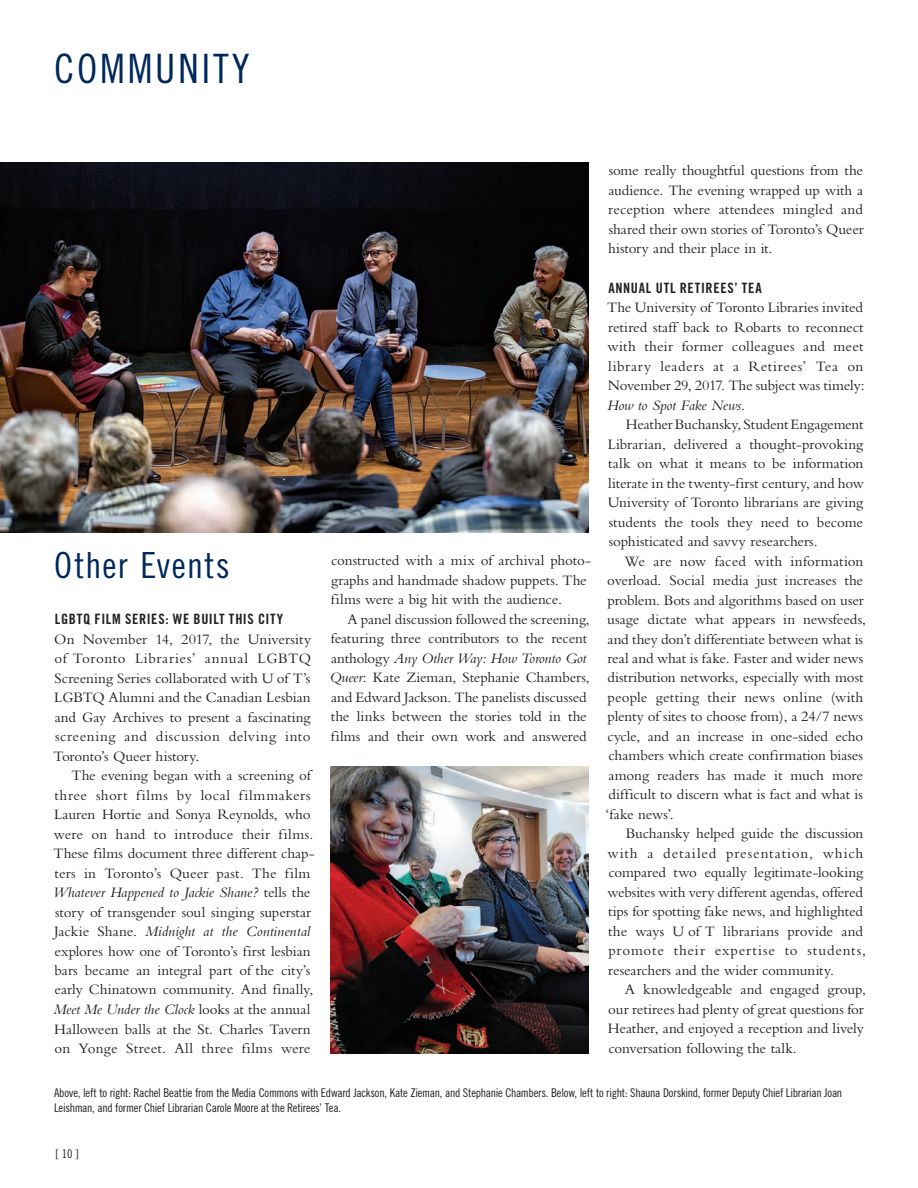
<style>
.page{position:relative;width:918px;height:1188px;background:#fff}
.page>*{position:absolute;margin:0;border:0;box-sizing:border-box;transform-origin:0 0}
.t1{font:40.5px "Trade Gothic LT Std Cn 18";letter-spacing:.07em;color:#00285b}
.t2{font:36px "Trade Gothic LT Std Cn 18";letter-spacing:.035em;color:#00285b}
.t3{font:15px/19.5px "Bembo";color:#231f20}
.t4{font:14.25px "Trade Gothic LT Std Bd Cn 20";letter-spacing:.05em;color:#231f20}
.t5{font:12px/14.4px "Trade Gothic LT Std Cn 18";letter-spacing:-.02em;color:#231f20}
.s1{font-style:italic}
</style>
<div class="page">
<img style="left:0;top:162px;width:588px;height:370px">
<img style="left:331px;top:767px;width:257px;height:287px">
<h1 class="t1" style="left:54px;top:45px;width:197px">COMMUNITY</h1>
<h2 class="t2" style="left:54px;top:544px;width:177px">Other Events</h2>
<p class="t4" style="left:55px;top:610px;width:230px">LGBTQ FILM SERIES: WE BUILT THIS CITY</p>
<p class="t3" style="left:53px;top:629px;width:259px;text-align:justify">On November 14, 2017, the University of Toronto Libraries’ annual LGBTQ Screening Series collaborated with U of T’s LGBTQ Alumni and the Canadian Lesbian and Gay Archives to present a fascinating screening and discussion delving into Toronto’s Queer history.</p>
<p class="t3" style="left:53px;top:765px;width:263px;text-indent:19px">The evening began with a screening of three short films by local filmmakers Lauren Hortie and Sonya Reynolds, who were on hand to introduce their films.<br>These films document three different chap&shy;ters in Toronto’s Queer past. The film <span class="s1">Whatever Happened to Jackie Shane?</span> tells the story of transgender soul singing superstar Jackie Shane. <span class="s1">Midnight at the Continental </span>explores how one of Toronto’s first lesbian bars became an integral part of the city’s early Chinatown community. And finally, <span class="s1">Meet Me Under the Clock</span> looks at the annual Halloween balls at the St. Charles Tavern on Yonge Street. All three films were</p>
<p class="t3" style="left:331px;top:551px;width:262px">constructed with a mix of archival photo&shy;graphs and handmade shadow puppets. The films were a big hit with the audience.</p>
<p class="t3" style="left:329px;top:609px;width:262px;text-indent:18px">A panel discussion followed the screening, featuring three contributors to the recent anthology <span class="s1">Any Other Way: How Toronto Got Queer</span>: Kate Zieman, Stephanie Chambers, and Edward Jackson. The panelists discussed the links between the stories told in the films and their own work and answered</p>
<p class="t3" style="left:608px;top:161px;width:257px;text-align:justify">some really thoughtful questions from the audience. The evening wrapped up with a reception where attendees mingled and shared their own stories of Toronto’s Queer history and their place in it.</p>
<p class="t4" style="left:608px;top:279px;width:155px">ANNUAL UTL RETIREES’ TEA</p>
<p class="t3" style="left:607px;top:297px;width:259px;text-align:justify">The University of Toronto Libraries invited retired staff back to Robarts to reconnect with their former colleagues and meet library leaders at a Retirees’ Tea on November 29, 2017. The subject was timely:<br><span class="s1">How to Spot Fake News</span>.</p>
<p class="t3" style="left:608px;top:414px;width:258px;text-align:justify;text-indent:18px">Heather Buchansky, Student Engagement Librarian, delivered a thought-provoking talk on what it means to be information literate in the twenty-first century, and how University of Toronto librarians are giving students the tools they need to become sophisticated and savvy researchers.</p>
<p class="t3" style="left:605px;top:551px;width:262px;text-indent:19px">We are now faced with information overload. Social media just increases the problem. Bots and algorithms based on user usage dictate what appears in newsfeeds, and they don’t differentiate between what is real and what is fake. Faster and wider news distribution networks, especially with most people getting their news online (with plenty of sites to choose from), a 24/7 news cycle, and an increase in one-sided echo chambers which create confirmation biases among readers has made it much more difficult to discern what is fact and what is ‘fake news’.</p>
<p class="t3" style="left:607px;top:824px;width:260px;text-indent:19px">Buchansky helped guide the discussion with a detailed presentation, which compared two equally legitimate-looking websites with very different agendas, offered tips for spotting fake news, and highlighted the ways U of T librarians provide and promote their expertise to students, researchers and the wider community.</p>
<p class="t3" style="left:608px;top:980px;width:260px;text-indent:17px">A knowledgeable and engaged group, our retirees had plenty of great questions for Heather, and enjoyed a reception and lively conversation following the talk.</p>
<p class="t5" style="left:54px;top:1085px;width:790px">Above, left to right: Rachel Beattie from the Media Commons with Edward Jackson, Kate Zieman, and Stephanie Chambers. Below, left to right: Shauna Dorskind, former Deputy Chief Librarian Joan<br>Leishman, and former Chief Librarian Carole Moore at the Retirees’ Tea.</p>
<p class="t5" style="left:56px;top:1147px;width:25px">[ 10 ]</p>
</div>
